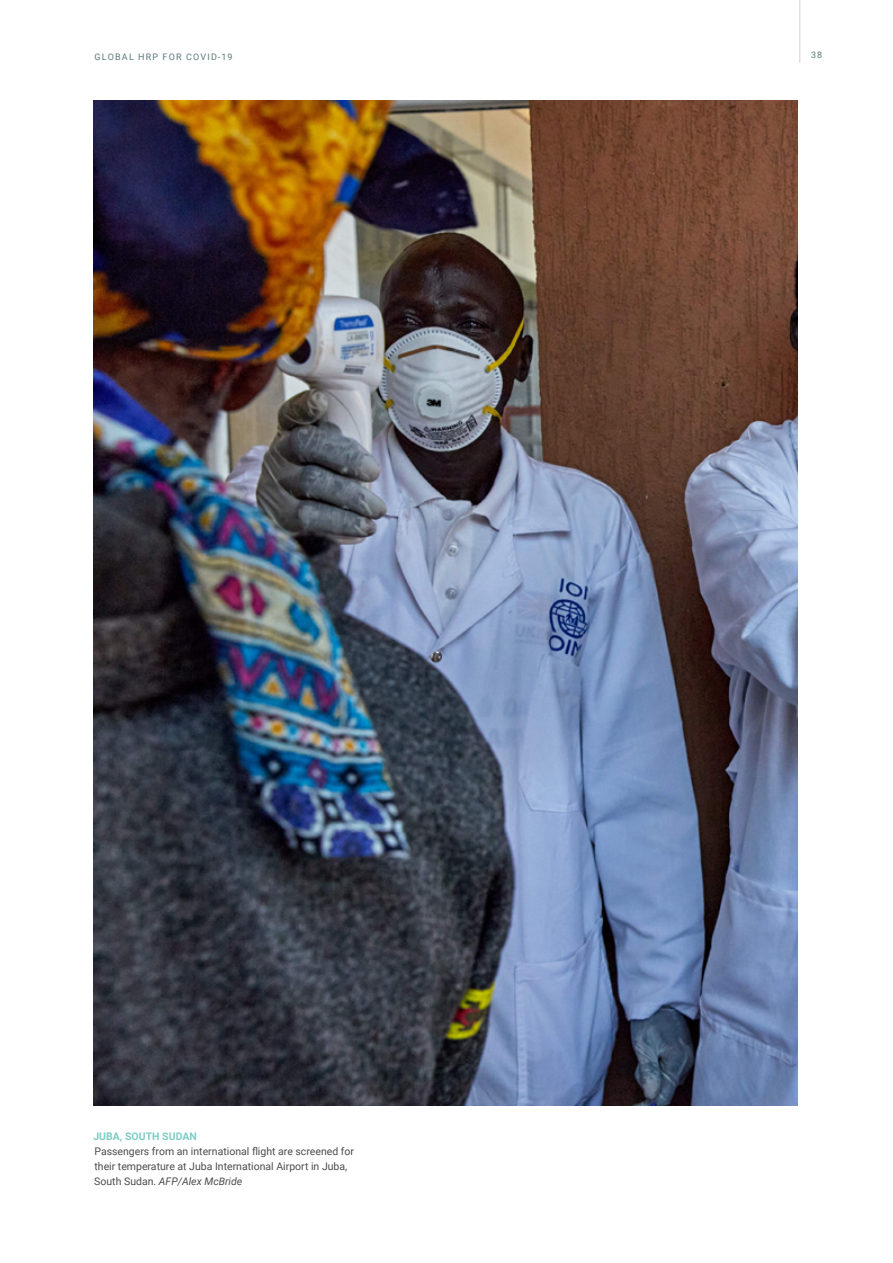
<style>
.page{position:relative;width:893px;height:1263px;background:#fff}
.page>*{position:absolute;margin:0;border:0;box-sizing:border-box;transform-origin:0 0}
.t1{font:10.5px/15px "Roboto";color:#4c4c4e}
.t2{font:700 10.5px "Roboto";color:#7dcdc5}
.t3{font:9px "Roboto";letter-spacing:.135em;color:#5a7a79}
.s1{font-style:italic}
</style>
<div class="page">
<hr style="left:799px;top:0;width:1px;height:63px;background:#d1d3d4">
<img style="left:94px;top:101px;width:703px;height:1005px">
<p class="t3" style="left:95px;top:50px;width:139px">GLOBAL HRP FOR COVID-19</p>
<p class="t3" style="left:811px;top:48px;width:13px">38</p>
<p class="t2" style="left:93px;top:1128px;width:105px">JUBA, SOUTH SUDAN</p>
<p class="t1" style="left:94px;top:1143px;width:261px">Passengers from an international flight are screened for their temperature at Juba International Airport in Juba,<br>South Sudan. <span class="s1">AFP/Alex McBride</span></p>
</div>
